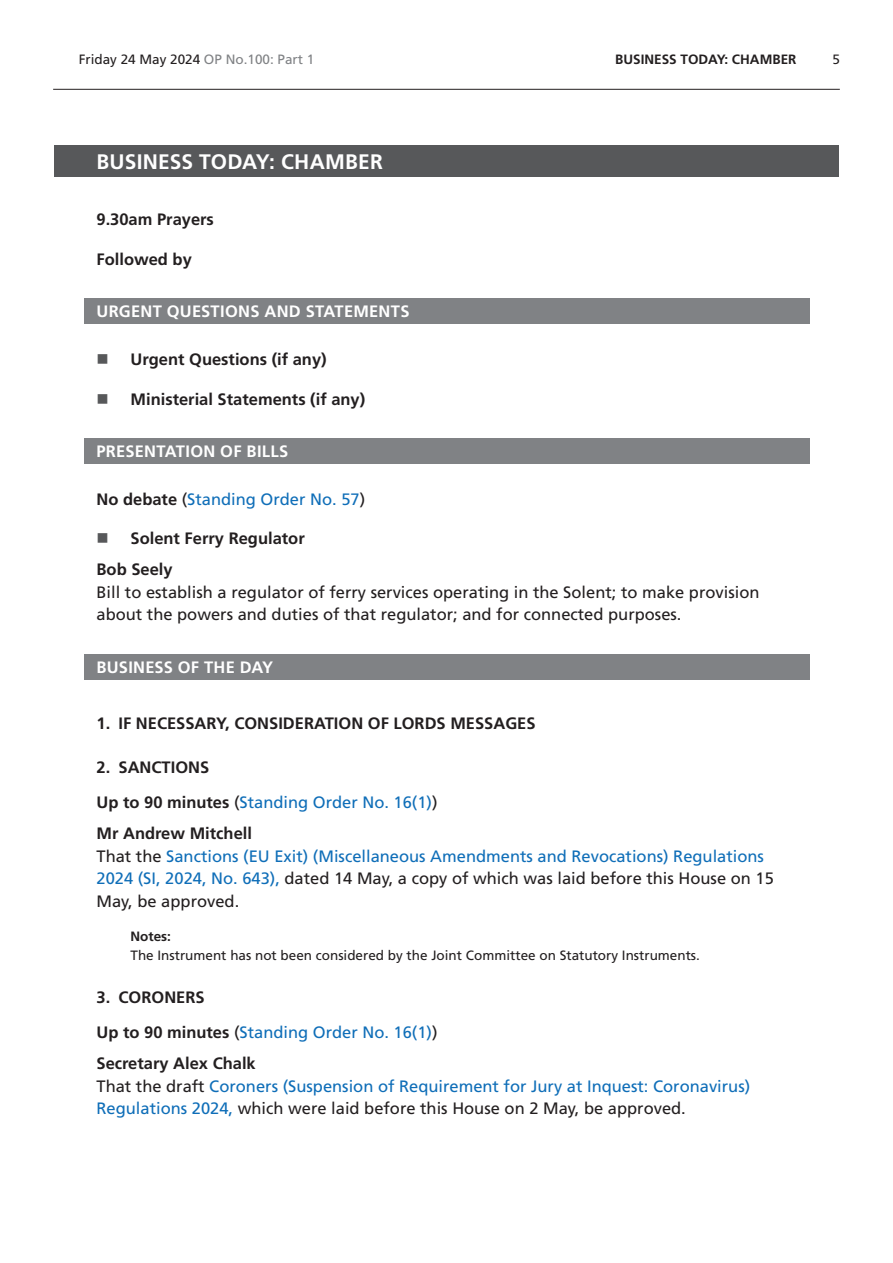
<style>
.page{position:relative;width:893px;height:1263px;background:#fff}
.page>*{position:absolute;margin:0;border:0;box-sizing:border-box;transform-origin:0 0}
.Heading1Grey{font:700 21px "Frutiger LT Std";letter-spacing:.01em;color:#fff}
.BoldTimingHeading{font:16.5px/22.5px "Frutiger LT Std";color:#0f6eb8}
.t1{font:16.5px/22.5px "Frutiger LT Std";color:#231f20}
.NumberedHeading{font:700 16.5px "Frutiger LT Std";color:#231f20}
.Heading2Grey{font:700 16.5px "Frutiger LT Std";letter-spacing:.015em;color:#fff}
.MotionSponsor{font:700 16.5px "Frutiger LT Std";color:#231f20}
.BoldTimingHeading-2{font:700 16.5px "Frutiger LT Std";color:#231f20}
.NotesText{font:13.5px "Frutiger LT Std";color:#231f20}
.NotesTag{font:700 13.5px "Frutiger LT Std";color:#231f20}
.s1{color:#808285}
.s2{font-weight:700;color:#231f20}
.s3{color:#231f20}
</style>
<div class="page">
<hr style="left:53px;top:89px;width:787px;height:1px;background:#231f20">
<div style="left:54px;top:146px;width:785px;height:31px;background:#57585a"></div>
<div style="left:84px;top:298px;width:725px;height:25px;background:#808285"></div>
<div style="left:84px;top:438px;width:725px;height:25px;background:#808285"></div>
<div style="left:84px;top:654px;width:725px;height:25px;background:#808285"></div>
<p class="NotesText" style="left:79px;top:52px;width:237px">Friday 24 May 2024 <span class="s1">OP No.100: Part 1</span></p>
<p class="NotesTag" style="left:615px;top:52px;width:17px">Business</p>
<p class="NotesTag" style="left:680px;top:52px;width:28px">Today</p>
<p class="NotesTag" style="left:724px;top:52px;width:26px">: Chamber</p>
<p class="NotesText" style="left:832px;top:52px;width:9px">5</p>
<h2 class="Heading1Grey" style="left:97px;top:149px;width:288px">BUSINESS TODAY: CHAMBER</h2>
<p class="BoldTimingHeading-2" style="left:97px;top:210px;width:119px">9.30am Prayers</p>
<p class="BoldTimingHeading-2" style="left:97px;top:249px;width:97px">Followed by</p>
<h2 class="Heading2Grey" style="left:97px;top:302px;width:315px">URGENT QUESTIONS AND STATEMENTS</h2>
<p class="NumberedHeading" style="left:131px;top:350px;width:198px">Urgent Questions (if any)</p>
<p class="NumberedHeading" style="left:131px;top:389px;width:236px">Ministerial Statements (if any)</p>
<h2 class="Heading2Grey" style="left:97px;top:441px;width:193px">PRESENTATION OF BILLS</h2>
<p class="BoldTimingHeading" style="left:97px;top:488px;width:270px"><span class="s2">No debate</span> <span class="s3">(</span>Standing Order No. 57<span class="s3">)</span></p>
<p class="NumberedHeading" style="left:131px;top:529px;width:176px">Solent Ferry Regulator</p>
<p class="MotionSponsor" style="left:97px;top:560px;width:78px">Bob Seely</p>
<p class="t1" style="left:97px;top:581px;width:664px">Bill to establish a regulator of ferry services operating in the Solent; to make provision about the powers and duties of that regulator; and for connected purposes.</p>
<h2 class="Heading2Grey" style="left:97px;top:657px;width:178px">BUSINESS OF THE DAY</h2>
<h3 class="NumberedHeading" style="left:97px;top:714px;width:441px">1. IF NECESSARY, CONSIDERATION OF LORDS MESSAGES</h3>
<h3 class="NumberedHeading" style="left:97px;top:758px;width:114px">2. SANCTIONS</h3>
<p class="BoldTimingHeading" style="left:97px;top:791px;width:343px"><span class="s2">Up to 90 minutes</span> <span class="s3">(</span>Standing Order No. 16(1)<span class="s3">)</span></p>
<p class="MotionSponsor" style="left:97px;top:824px;width:157px">Mr Andrew Mitchell</p>
<p class="BoldTimingHeading" style="left:97px;top:845px;width:679px"><span class="s3">That the</span> Sanctions (EU Exit) (Miscellaneous Amendments and Revocations) Regulations<br>2024 (SI, 2024, No. 643), <span class="s3">dated 14 May, a copy of which was laid before this House on 15<br>May, be approved.</span></p>
<p class="NotesTag" style="left:131px;top:928px;width:42px">Notes:</p>
<p class="NotesText" style="left:131px;top:947px;width:571px">The Instrument has not been considered by the Joint Committee on Statutory Instruments.</p>
<h3 class="NumberedHeading" style="left:97px;top:987px;width:110px">3. CORONERS</h3>
<p class="BoldTimingHeading" style="left:97px;top:1021px;width:343px"><span class="s2">Up to 90 minutes</span> <span class="s3">(</span>Standing Order No. 16(1)<span class="s3">)</span></p>
<p class="MotionSponsor" style="left:97px;top:1053px;width:161px">Secretary Alex Chalk</p>
<p class="BoldTimingHeading" style="left:97px;top:1074px;width:655px"><span class="s3">That the draft</span> Coroners (Suspension of Requirement for Jury at Inquest: Coronavirus)<br>Regulations 2024, <span class="s3">which were laid before this House on 2 May, be approved.</span></p>
</div>
